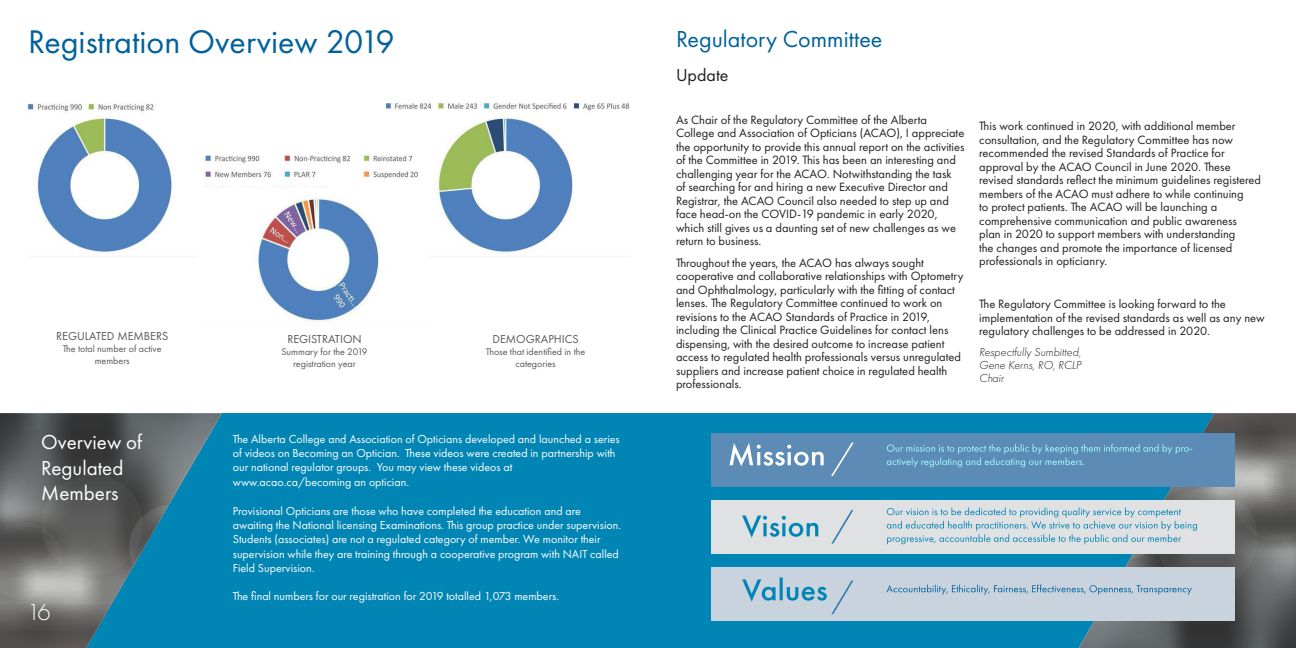
<style>
.page{position:relative;width:1296px;height:648px;background:#fff}
.page>*{position:absolute;margin:0;border:0;box-sizing:border-box;transform-origin:0 0}
.t1{font:34px "Futura PT";color:#00619c}
.t2{font:24px "Futura PT";color:#00619c}
.t3{font:300 24px "Futura PT";color:#fff}
.t4{font:21px/25.2px "Futura PT";color:#fff}
.t5{font:18px "Futura PT";color:#231f20}
.t6{font:12.5px/13.5px "Futura PT";color:#231f20}
.t7{font:12px/14.4px "Futura PT";color:#fff}
.t8{font:italic 300 12px/12.9px "Futura PT";color:#231f20;text-align:justify}
.t9{font:12px "Futura PT";color:#57585a}
.t10{font:10px/12px "Futura PT";color:#57585a;text-align:center}
</style>
<div class="page">
<div style="left:222px;top:413px;width:857px;height:235px;background:#0085b4"></div>
<svg style="left:0;top:413px;width:222px;height:235px;background:#466a78"></svg>
<div style="left:182px;top:463px;width:40px;height:119px;background:#0085b4"></div>
<svg style="left:41px;top:474px;width:102px;height:101px;background:#5e5e5d"></svg>
<svg style="left:0;top:522px;width:63px;height:78px;background:#797978"></svg>
<svg style="left:129px;top:505px;width:86px;height:85px;background:#0f7ea5"></svg>
<svg style="left:1079px;top:413px;width:217px;height:235px;background:#4d646d"></svg>
<svg style="left:1156px;top:488px;width:102px;height:101px;background:#6d6d6d"></svg>
<svg style="left:1236px;top:463px;width:60px;height:78px;background:#7b7a79"></svg>
<div style="left:423px;top:462px;width:121px;height:24px;background:#0085b4"></div>
<img style="left:27px;top:103px;width:146px;height:150px">
<img style="left:386px;top:102px;width:244px;height:151px">
<img style="left:203px;top:153px;width:225px;height:43px">
<img style="left:203px;top:187px;width:223px;height:136px">
<div style="left:711px;top:500px;width:524px;height:54px;background:#e0e1e3"></div>
<div style="left:711px;top:567px;width:524px;height:54px;background:#c8d3de"></div>
<svg style="left:831px;top:510px;width:22px;height:34px"></svg>
<svg style="left:742px;top:516px;width:76px;height:22px"></svg>
<svg style="left:742px;top:577px;width:111px;height:37px"></svg>
<svg style="left:886px;top:487px;width:311px;height:108px"></svg>
<div style="left:711px;top:433px;width:524px;height:54px;background:#5c8cb5"></div>
<svg style="left:831px;top:443px;width:23px;height:33px"></svg>
<svg style="left:702px;top:443px;width:122px;height:43px"></svg>
<svg style="left:887px;top:444px;width:305px;height:23px"></svg>
<p class="t1" style="left:28px;top:21px;width:368px">Registration Overview 2019</p>
<p class="t2" style="left:676px;top:25px;width:208px">Regulatory Committee</p>
<p class="t5" style="left:676px;top:64px;width:54px">Update</p>
<p class="t6" style="left:676px;top:113px;width:290px">As Chair of the Regulatory Committee of the Alberta College and Association of Opticians (ACAO), I appreciate the opportunity to provide this annual report on the activities of the Committee in 2019. This has been an interesting and challenging year for the ACAO. Notwithstanding the task<br>of searching for and hiring a new Executive Director and Registrar, the ACAO Council also needed to step up and face head-on the COVID-19 pandemic in early 2020, which still gives us a daunting set of new challenges as we return to business.</p>
<p class="t6" style="left:676px;top:256px;width:289px">Throughout the years, the ACAO has always sought cooperative and collaborative relationships with Optometry and Ophthalmology, particularly with the fitting of contact lenses. The Regulatory Committee continued to work on revisions to the ACAO Standards of Practice in 2019, including the Clinical Practice Guidelines for contact lens dispensing, with the desired outcome to increase patient access to regulated health professionals versus unregulated suppliers and increase patient choice in regulated health professionals.</p>
<p class="t9" style="left:56px;top:329px;width:114px">REGULATED MEMBERS</p>
<p class="t10" style="left:63px;top:343px;width:100px">The total number of active members</p>
<p class="t9" style="left:493px;top:332px;width:88px">DEMOGRAPHICS</p>
<p class="t10" style="left:486px;top:346px;width:101px">Those that identified in the categories</p>
<p class="t9" style="left:287px;top:332px;width:76px">REGISTRATION</p>
<p class="t10" style="left:281px;top:346px;width:88px">Summary for the 2019 registration year</p>
<p class="t6" style="left:979px;top:120px;width:283px">This work continued in 2020, with additional member consultation, and the Regulatory Committee has now recommended the revised Standards of Practice for approval by the ACAO Council in June 2020. These revised standards reflect the minimum guidelines registered members of the ACAO must adhere to while continuing<br>to protect patients. The ACAO will be launching a comprehensive communication and public awareness plan in 2020 to support members with understanding<br>the changes and promote the importance of licensed professionals in opticianry.</p>
<p class="t6" style="left:979px;top:297px;width:287px">The Regulatory Committee is looking forward to the implementation of the revised standards as well as any new regulatory challenges to be addressed in 2020.</p>
<p class="t8" style="left:979px;top:346px;width:104px">Respectfully Sumbitted, Gene Kerns, RO, RCLP Chair</p>
<p class="t4" style="left:41px;top:430px;width:102px">Overview of<br>Regulated<br>Members</p>
<p class="t3" style="left:27px;top:599px;width:25px">16</p>
<p class="t7" style="left:233px;top:431px;width:389px">The Alberta College and Association of Opticians developed and launched a series of videos on Becoming an Optician. These videos were created in partnership with our national regulator groups. You may view these videos at</p>
<p class="t7" style="left:233px;top:475px;width:178px">www.acao.ca/becoming an optician.</p>
<p class="t7" style="left:233px;top:503px;width:390px">Provisional Opticians are those who have completed the education and are awaiting the National licensing Examinations. This group practice under supervision.<br>Students (associates) are not a regulated category of member. We monitor their supervision while they are training through a cooperative program with NAIT called Field Supervision.</p>
<p class="t7" style="left:233px;top:588px;width:328px">The final numbers for our registration for 2019 totalled 1,073 members.</p>
</div>
